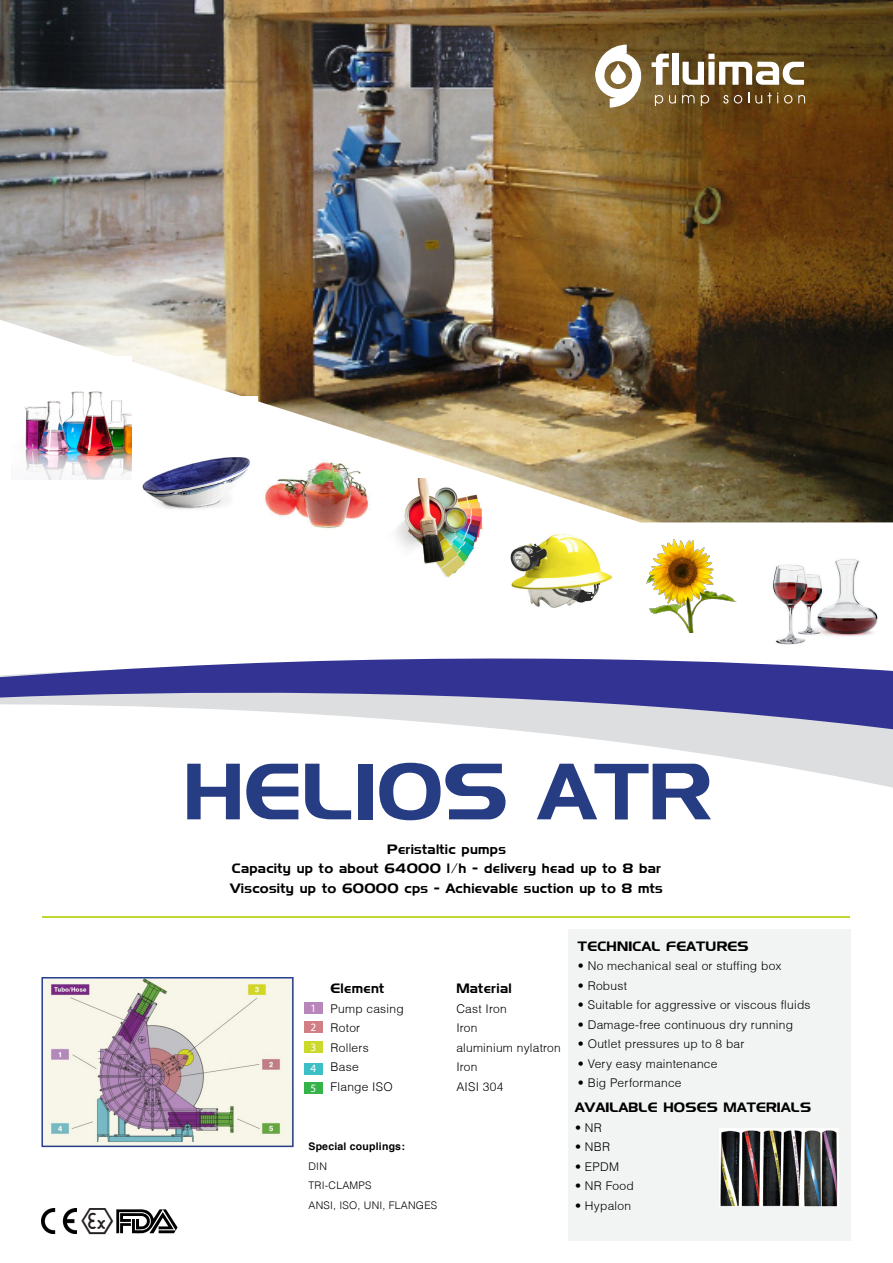
<style>
.page{position:relative;width:893px;height:1263px;background:#fff}
.page>*{position:absolute;margin:0;border:0;box-sizing:border-box;transform-origin:0 0}
.t1{font:79.5px "Denmark";color:#263c83}
.t2{font:36px "Mar Vo Sym";color:#231f20}
.t3{font:13.5px/19.5px "Denmark";letter-spacing:.02em;color:#000;text-align:center}
.t4{font:300 12px/19.5px "Helvetica";letter-spacing:.02em;color:#000}
.t5{font:11.25px/19.6px "Myriad Pro";color:#fff;text-align:justify}
.t6{font:300 10.5px/19.5px "Helvetica";letter-spacing:.02em;color:#000}
.s1{font-weight:700}
</style>
<div class="page">
<div style="left:568px;top:929px;width:282px;height:311px;background:#f2f3f3"></div>
<img style="left:0;top:0;width:893px;height:522px">
<svg style="left:770px;top:764px;width:123px;height:24px"></svg>
<svg style="left:0;top:658px;width:893px;height:106px"></svg>
<svg style="left:652px;top:54px;width:17px;height:31px"></svg>
<div style="left:672px;top:54px;width:6px;height:31px;background:#fff"></div>
<svg style="left:683px;top:54px;width:121px;height:31px"></svg>
<svg style="left:655px;top:95px;width:8px;height:11px"></svg>
<svg style="left:669px;top:95px;width:7px;height:9px"></svg>
<svg style="left:682px;top:95px;width:13px;height:8px"></svg>
<svg style="left:701px;top:95px;width:8px;height:11px"></svg>
<svg style="left:723px;top:95px;width:5px;height:9px"></svg>
<svg style="left:734px;top:95px;width:8px;height:9px"></svg>
<svg style="left:755px;top:95px;width:7px;height:9px"></svg>
<svg style="left:768px;top:93px;width:10px;height:10px"></svg>
<svg style="left:784px;top:95px;width:8px;height:9px"></svg>
<svg style="left:798px;top:95px;width:7px;height:8px"></svg>
<svg style="left:595px;top:45px;width:46px;height:63px"></svg>
<img style="left:42px;top:1209px;width:35px;height:25px">
<svg style="left:116px;top:1209px;width:62px;height:24px"></svg>
<img style="left:510px;top:534px;width:103px;height:74px">
<img style="left:256px;top:446px;width:133px;height:83px">
<img style="left:772px;top:559px;width:106px;height:86px">
<img style="left:646px;top:539px;width:91px;height:94px">
<img style="left:387px;top:478px;width:109px;height:100px">
<img style="left:120px;top:396px;width:137px;height:120px">
<img style="left:11px;top:357px;width:121px;height:122px">
<img style="left:44px;top:980px;width:247px;height:164px">
<div style="left:41px;top:977px;width:253px;height:170px;border:2px solid #253f8e"></div>
<div style="left:304px;top:1063px;width:18px;height:11px;background:#3cc0c6"></div>
<div style="left:304px;top:1002px;width:18px;height:11px;background:#b886bb"></div>
<div style="left:304px;top:1022px;width:18px;height:11px;background:#d17f84"></div>
<div style="left:304px;top:1041px;width:18px;height:11px;background:#cbda2a"></div>
<div style="left:304px;top:1082px;width:18px;height:11px;background:#35b34a"></div>
<img style="left:720px;top:1128px;width:118px;height:78px">
<hr style="left:43px;top:916px;width:807px;height:2px;background:#c1d72f">
<p class="t2" style="left:81px;top:1200px;width:34px">`</p>
<p class="t1" style="left:183px;top:743px;width:528px">HELIOS ATR</p>
<p class="t3" style="left:230px;top:839px;width:434px">Peristaltic pumps<br>Capacity up to about 64000 l/h - delivery head up to 8 bar<br>Viscosity up to 60000 cps - Achievable suction up to 8 mts</p>
<p class="t5" style="left:310px;top:998px;width:7px">1<br>2<br>3</p>
<p class="t5" style="left:310px;top:1078px;width:7px">5</p>
<p class="t5" style="left:310px;top:1059px;width:7px">4</p>
<p class="t3" style="left:331px;top:978px;width:55px">Element</p>
<p class="t4" style="left:331px;top:998px;width:75px">Pump casing<br>Rotor<br>Rollers<br>Base<br>Flange ISO</p>
<p class="t6" style="left:308px;top:1137px;width:130px"><span class="s1">Special couplings:<br></span>DIN<br>TRI-CLAMPS<br>ANSI, ISO, UNI, FLANGES</p>
<p class="t3" style="left:456px;top:978px;width:57px">Material</p>
<p class="t4" style="left:456px;top:998px;width:106px">Cast Iron<br>Iron<br>aluminium nylatron<br>Iron<br>AISI 304</p>
<p class="t3" style="left:578px;top:936px;width:172px">TECHNICAL FEATURES</p>
<p class="t4" style="left:578px;top:956px;width:205px">• No mechanical seal or stuffing box</p>
<p class="t4" style="left:578px;top:976px;width:51px">• Robust</p>
<p class="t4" style="left:578px;top:995px;width:234px">• Suitable for aggressive or viscous fluids</p>
<p class="t4" style="left:578px;top:1015px;width:217px">• Damage-free continuous dry running</p>
<p class="t4" style="left:578px;top:1034px;width:168px">• Outlet pressures up to 8 bar</p>
<p class="t4" style="left:578px;top:1054px;width:141px">• Very easy maintenance</p>
<p class="t4" style="left:578px;top:1073px;width:105px">• Big Performance</p>
<p class="t3" style="left:575px;top:1097px;width:237px">AVAILABLE HOSES MATERIALS</p>
<p class="t4" style="left:575px;top:1117px;width:28px">• NR</p>
<p class="t4" style="left:575px;top:1137px;width:36px">• NBR</p>
<p class="t4" style="left:575px;top:1156px;width:45px">• EPDM</p>
<p class="t4" style="left:575px;top:1176px;width:60px">• NR Food</p>
<p class="t4" style="left:575px;top:1195px;width:57px">• Hypalon</p>
</div>
